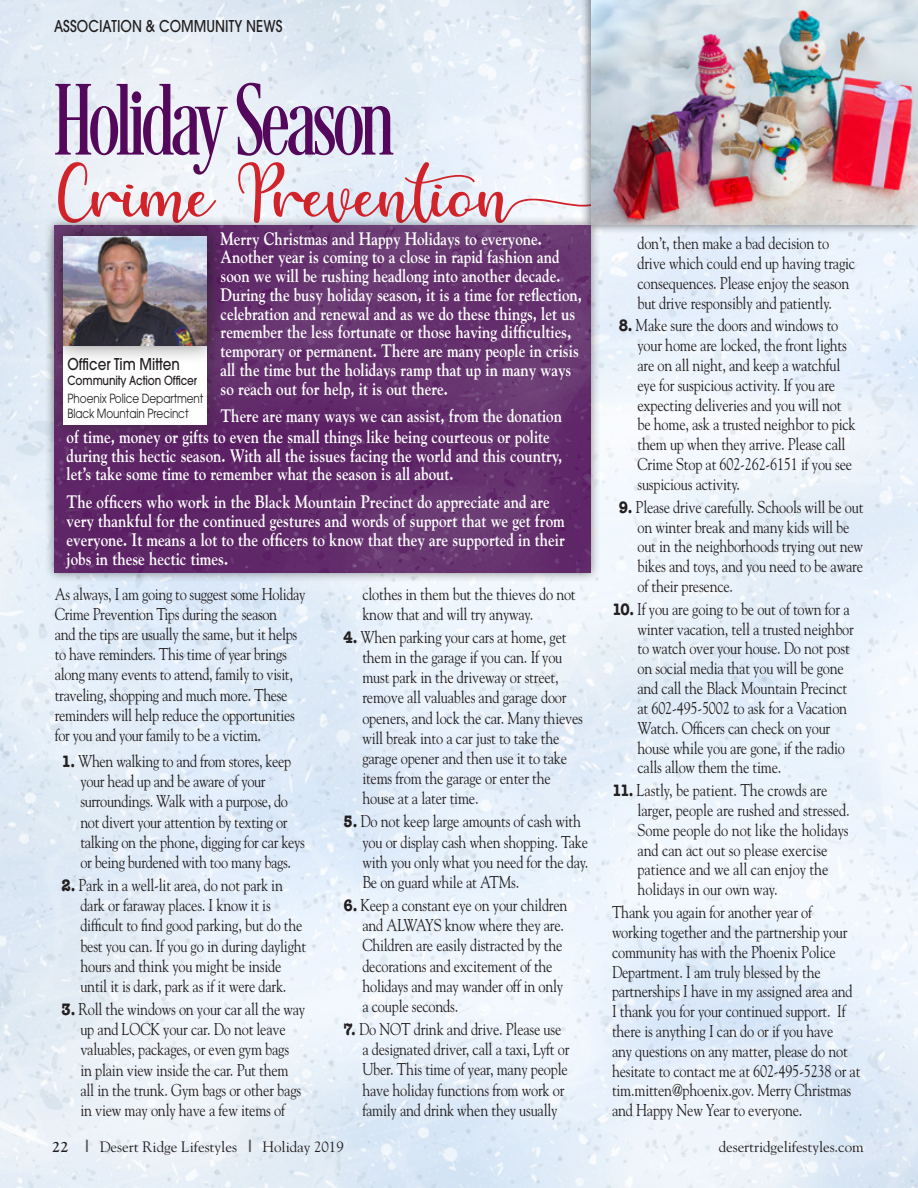
<style>
.page{position:relative;width:918px;height:1188px;background:#fff}
.page>*{position:absolute;margin:0;border:0;box-sizing:border-box;transform-origin:0 0}
.t1{font:104.4px "Desire PRO";letter-spacing:-.015em;color:#53085b;scale:.83 1}
.t2{font:74.25px "Hello";letter-spacing:-.015em;color:#d1232a;scale:1.11 1}
.t3{font:700 18px/18.8px "Goudy";color:#fff;scale:.83 1}
.t4{font:17.1px/20.1px "Goudy";letter-spacing:-.015em;color:#231f20;scale:.83 1}
.t5{font:500 16.2px "Avant Garde";letter-spacing:.005em;color:#231f20;scale:.83 1}
.t6{font:15px "Goudy";letter-spacing:-.005em;color:#231f20}
.t7{font:700 15px "Goudy";color:#231f20}
.t8{font:12.6px/15px "Avant Garde";letter-spacing:-.01em;color:#231f20;scale:.83 1}
.t9{font:500 12.6px "Avant Garde";letter-spacing:-.01em;color:#231f20;scale:.83 1}
.s1{font-family:"American Typewriter";font-weight:700}
.s2{font-family:"Goudy Heavyface";font-size:17.1px;color:#57585a}
</style>
<div class="page">
<img style="left:0;top:0;width:918px;height:1188px">
<div style="left:580px;top:0;width:338px;height:233px;background:#231f20;opacity:.5"></div>
<img style="left:591px;top:0;width:327px;height:225px">
<div style="left:44px;top:215px;width:557px;height:367px;background:#231f20;opacity:.5"></div>
<img style="left:54px;top:225px;width:537px;height:347px">
<div style="left:45px;top:218px;width:180px;height:225px;background:#231f20;opacity:.5"></div>
<div style="left:63px;top:236px;width:144px;height:189px;background:#fff"></div>
<div style="left:45px;top:218px;width:180px;height:146px;background:#231f20;opacity:.5"></div>
<img style="left:63px;top:236px;width:144px;height:110px">
<p class="t5" style="left:54px;top:16px;width:277px">ASSOCIATION &amp; COMMUNITY NEWS</p>
<h1 class="t1" style="left:54px;top:57px;width:411px">Holiday Season</h1>
<h2 class="t2" style="left:54px;top:156px;width:505px">Crime Prevention</h2>
<p class="t3" style="left:220px;top:229px;width:437px">Merry Christmas and Happy Holidays to everyone.<br>Another year is coming to a close in rapid fashion and soon we will be rushing headlong into another decade.<br>During the busy holiday season, it is a time for reflection, celebration and renewal and as we do these things, let us remember the less fortunate or those having difficulties, temporary or permanent. There are many people in crisis all the time but the holidays ramp that up in many ways so reach out for help, it is out there.</p>
<p class="t3" style="left:220px;top:407px;width:413px">There are many ways we can assist, from the donation</p>
<p class="t4" style="left:638px;top:233px;width:264px">don’t, then make a bad decision to drive which could end up having tragic consequences. Please enjoy the season but drive responsibly and patiently.</p>
<p class="t4" style="left:638px;top:315px;width:264px;text-indent:-19px"><span class="s1">8.</span> Make sure the doors and windows to your home are locked, the front lights are on all night, and keep a watchful eye for suspicious activity. If you are expecting deliveries and you will not be home, ask a trusted neighbor to pick them up when they arrive. Please call Crime Stop at 602-262-6151 if you see suspicious activity.</p>
<p class="t4" style="left:638px;top:496px;width:274px;text-indent:-19px"><span class="s1">9.</span> Please drive carefully. Schools will be out on winter break and many kids will be out in the neighborhoods trying out new bikes and toys, and you need to be aware of their presence.</p>
<p class="t4" style="left:638px;top:598px;width:262px;text-indent:-25px"><span class="s1">10.</span> If you are going to be out of town for a winter vacation, tell a trusted neighbor to watch over your house. Do not post on social media that you will be gone and call the Black Mountain Precinct at 602-495-5002 to ask for a Vacation Watch. Officers can check on your house while you are gone, if the radio calls allow them the time.</p>
<p class="t4" style="left:638px;top:780px;width:257px;text-indent:-25px"><span class="s1">11.</span> Lastly, be patient. The crowds are larger, people are rushed and stressed.<br>Some people do not like the holidays and can act out so please exercise patience and we all can enjoy the holidays in our own way.</p>
<p class="t4" style="left:612px;top:902px;width:301px">Thank you again for another year of working together and the partnership your community has with the Phoenix Police Department. I am truly blessed by the partnerships I have in my assigned area and I thank you for your continued support. If there is anything I can do or if you have<br>any questions on any matter, please do not hesitate to contact me at 602-495-5238 or at tim.mitten@phoenix.gov. Merry Christmas and Happy New Year to everyone.</p>
<p class="t5" style="left:68px;top:354px;width:137px">Officer Tim Mitten</p>
<p class="t9" style="left:68px;top:372px;width:158px">Community Action Officer</p>
<p class="t8" style="left:68px;top:391px;width:165px">Phoenix Police Department<br>Black Mountain Precinct</p>
<p class="t3" style="left:67px;top:427px;width:599px">of time, money or gifts to even the small things like being courteous or polite during this hectic season. With all the issues facing the world and this country, let’s take some time to remember what the season is all about.</p>
<p class="t3" style="left:67px;top:492px;width:602px">The officers who work in the Black Mountain Precinct do appreciate and are very thankful for the continued gestures and words of support that we get from everyone. It means a lot to the officers to know that they are supported in their jobs in these hectic times.</p>
<p class="t4" style="left:362px;top:583px;width:259px">clothes in them but the thieves do not know that and will try anyway.</p>
<p class="t4" style="left:362px;top:627px;width:267px;text-indent:-19px"><span class="s1">4.</span> When parking your cars at home, get them in the garage if you can. If you must park in the driveway or street, remove all valuables and garage door openers, and lock the car. Many thieves will break into a car just to take the garage opener and then use it to take items from the garage or enter the house at a later time.</p>
<p class="t4" style="left:362px;top:811px;width:274px;text-indent:-19px"><span class="s1">5.</span> Do not keep large amounts of cash with you or display cash when shopping. Take with you only what you need for the day.<br>Be on guard while at ATMs.</p>
<p class="t4" style="left:362px;top:895px;width:249px;text-indent:-19px"><span class="s1">6.</span> Keep a constant eye on your children and ALWAYS know where they are.<br>Children are easily distracted by the decorations and excitement of the holidays and may wander off in only a couple seconds.</p>
<p class="t4" style="left:362px;top:1019px;width:251px;text-indent:-19px"><span class="s1">7.</span> Do NOT drink and drive. Please use a designated driver, call a taxi, Lyft or Uber. This time of year, many people have holiday functions from work or family and drink when they usually</p>
<p class="t4" style="left:55px;top:583px;width:303px">As always, I am going to suggest some Holiday Crime Prevention Tips during the season<br>and the tips are usually the same, but it helps to have reminders. This time of year brings along many events to attend, family to visit, traveling, shopping and much more. These reminders will help reduce the opportunities for you and your family to be a victim.</p>
<p class="t4" style="left:80px;top:751px;width:272px;text-indent:-19px"><span class="s1">1.</span> When walking to and from stores, keep your head up and be aware of your surroundings. Walk with a purpose, do not divert your attention by texting or talking on the phone, digging for car keys or being burdened with too many bags.</p>
<p class="t4" style="left:80px;top:875px;width:274px;text-indent:-19px"><span class="s1">2.</span> Park in a well-lit area, do not park in dark or faraway places. I know it is difficult to find good parking, but do the best you can. If you go in during daylight hours and think you might be inside until it is dark, park as if it were dark.</p>
<p class="t4" style="left:80px;top:999px;width:272px;text-indent:-19px"><span class="s1">3.</span> Roll the windows on your car all the way up and LOCK your car. Do not leave valuables, packages, or even gym bags<br>in plain view inside the car. Put them all in the trunk. Gym bags or other bags in view may only have a few items of</p>
<p class="t7" style="left:52px;top:1137px;width:18px">22</p>
<p class="t6" style="left:86px;top:1137px;width:260px"><span class="s2">|</span> Desert Ridge Lifestyles <span class="s2">|</span> Holiday 2019</p>
<p class="t6" style="left:719px;top:1137px;width:147px">desertridgelifestyles.com</p>
</div>
